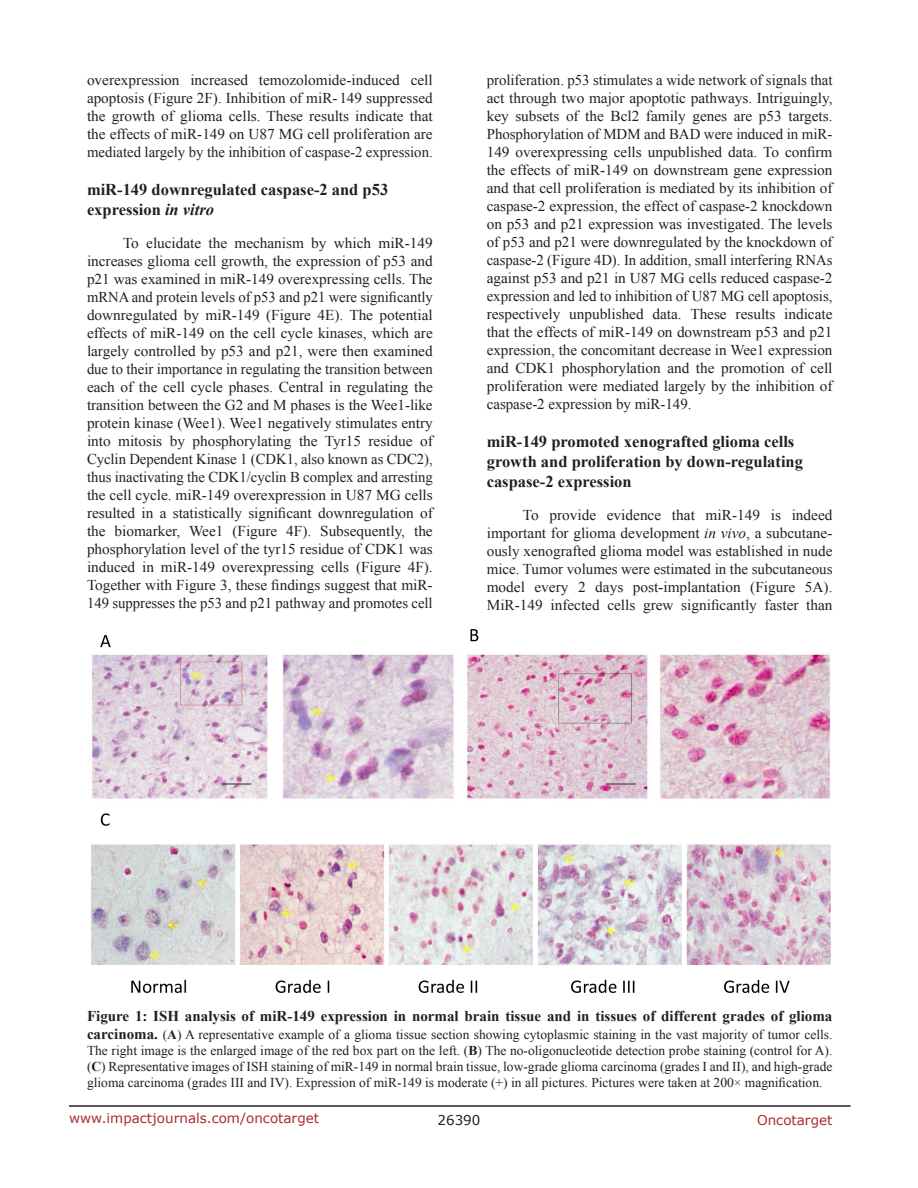
<style>
.page{position:relative;width:918px;height:1188px;background:#fff}
.page>*{position:absolute;margin:0;border:0;box-sizing:border-box;transform-origin:0 0}
.SubHeading{font:700 16.5px/19.8px "Times New Roman";color:#221f22}
.BodyText{font:15px/18px "Times New Roman";color:#221f22;text-align:justify}
.FigureText{font:700 15px "Times New Roman";color:#221f22}
.FigureText-2{font:13.5px/16.2px "Times New Roman";color:#221f22;text-align:justify}
.t1{font:13.5px "Verdana";color:#ac2b31}
.t2{font:13.5px "Verdana";color:#221f22}
.s1{font-style:italic}
.s2{font-weight:700;font-size:15px}
.s3{font-weight:700}
</style>
<div class="page">
<hr style="left:69px;top:1105px;width:781px;height:2px;background:#231f20">
<img style="left:91px;top:630px;width:740px;height:362px">
<p class="BodyText" style="left:87px;top:71px;width:347px">overexpression increased temozolomide-induced cell apoptosis (Figure 2F). Inhibition of miR-149 suppressed the growth of glioma cells. These results indicate that the effects of miR-149 on U87 MG cell proliferation are mediated largely by the inhibition of caspase-2 expression.</p>
<p class="SubHeading" style="left:87px;top:179px;width:303px">miR-149 downregulated caspase-2 and p53 expression <span class="s1">in vitro</span></p>
<p class="BodyText" style="left:87px;top:234px;width:347px;text-indent:36px">To elucidate the mechanism by which miR-149 increases glioma cell growth, the expression of p53 and p21 was examined in miR-149 overexpressing cells. The mRNA and protein levels of p53 and p21 were significantly downregulated by miR-149 (Figure 4E). The potential effects of miR-149 on the cell cycle kinases, which are largely controlled by p53 and p21, were then examined due to their importance in regulating the transition between each of the cell cycle phases. Central in regulating the transition between the G2 and M phases is the Wee1-like protein kinase (Wee1). Wee1 negatively stimulates entry into mitosis by phosphorylating the Tyr15 residue of Cyclin Dependent Kinase 1 (CDK1, also known as CDC2), thus inactivating the CDK1/cyclin B complex and arresting the cell cycle. miR-149 overexpression in U87 MG cells resulted in a statistically significant downregulation of the biomarker, Wee1 (Figure 4F). Subsequently, the phosphorylation level of the tyr15 residue of CDK1 was induced in miR-149 overexpressing cells (Figure 4F).<br>Together with Figure 3, these findings suggest that miR-149 suppresses the p53 and p21 pathway and promotes cell</p>
<p class="BodyText" style="left:487px;top:71px;width:347px">proliferation. p53 stimulates a wide network of signals that act through two major apoptotic pathways. Intriguingly, key subsets of the Bcl2 family genes are p53 targets.<br>Phosphorylation of MDM and BAD were induced in miR-149 overexpressing cells unpublished data. To confirm the effects of miR-149 on downstream gene expression and that cell proliferation is mediated by its inhibition of caspase-2 expression, the effect of caspase-2 knockdown on p53 and p21 expression was investigated. The levels of p53 and p21 were downregulated by the knockdown of caspase-2 (Figure 4D). In addition, small interfering RNAs against p53 and p21 in U87 MG cells reduced caspase-2 expression and led to inhibition of U87 MG cell apoptosis, respectively unpublished data. These results indicate that the effects of miR-149 on downstream p53 and p21 expression, the concomitant decrease in Wee1 expression and CDK1 phosphorylation and the promotion of cell proliferation were mediated largely by the inhibition of caspase-2 expression by miR-149.</p>
<p class="SubHeading" style="left:487px;top:431px;width:318px">miR-149 promoted xenografted glioma cells growth and proliferation by down-regulating caspase-2 expression</p>
<p class="BodyText" style="left:487px;top:506px;width:347px;text-indent:36px">To provide evidence that miR-149 is indeed important for glioma development <span class="s1">in vivo</span>, a subcutane&shy;ously xenografted glioma model was established in nude mice. Tumor volumes were estimated in the subcutaneous model every 2 days post-implantation (Figure 5A).<br>MiR-149 infected cells grew significantly faster than</p>
<p class="FigureText" style="left:87px;top:1005px;width:747px">Figure 1: ISH analysis of miR-149 expression in normal brain tissue and in tissues of different grades of glioma</p>
<p class="FigureText-2" style="left:87px;top:1026px;width:747px"><span class="s2">carcinoma.</span> (<span class="s3">A</span>) A representative example of a glioma tissue section showing cytoplasmic staining in the vast majority of tumor cells.<br>The right image is the enlarged image of the red box part on the left. (<span class="s3">B</span>) The no-oligonucleotide detection probe staining (control for A). (<span class="s3">C</span>) Representative images of ISH staining of miR-149 in normal brain tissue, low-grade glioma carcinoma (grades I and II), and high-grade glioma carcinoma (grades III and IV). Expression of miR-149 is moderate (+) in all pictures. Pictures were taken at 200× magnification.</p>
<p class="t1" style="left:69px;top:1109px;width:252px">www.impactjournals.com/oncotarget</p>
<p class="t2" style="left:438px;top:1111px;width:44px">26390</p>
<p class="t1" style="left:757px;top:1111px;width:77px">Oncotarget</p>
</div>
